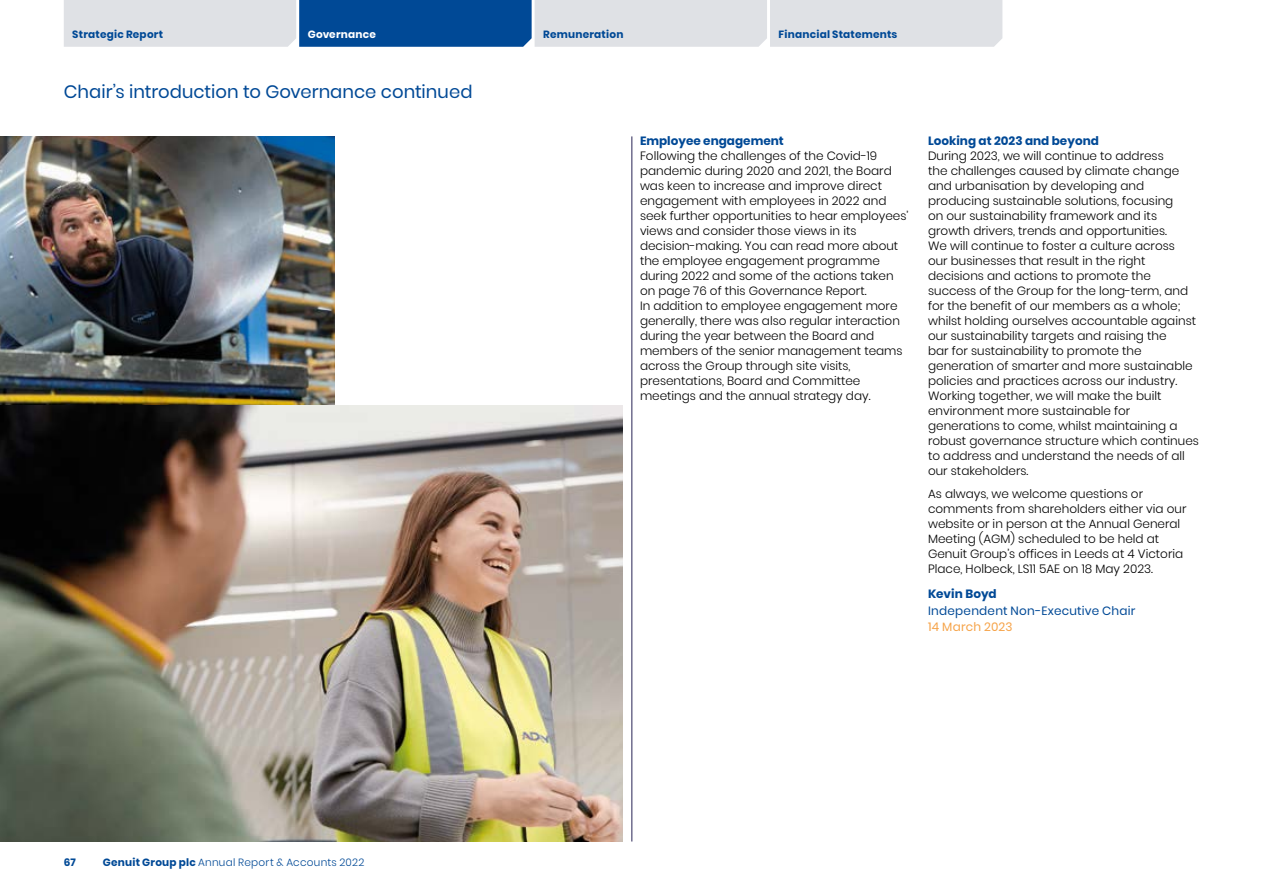
<style>
.page{position:relative;width:1263px;height:893px;background:#fff}
.page>*{position:absolute;margin:0;border:0;box-sizing:border-box;transform-origin:0 0}
.t1{font:18px "Poppins";color:#004996}
.t2{font:300 12px/15px "Poppins";color:#000}
.t3{font:700 12px "Poppins";color:#004996}
.t4{font:12px "Poppins";letter-spacing:.02em;color:#004996}
.t5{font:12px "Poppins";letter-spacing:.015em;color:#f6a348}
.t6{font:700 10.5px "Poppins";letter-spacing:.02em;color:#004996}
.t7{font:300 10.5px "Poppins";letter-spacing:.025em;color:#004996}
.t8{font:700 10.5px "Poppins";letter-spacing:.02em;color:#fff}
.s1{font-weight:700}
</style>
<div class="page">
<img style="left:0;top:136px;width:335px;height:270px">
<img style="left:0;top:406px;width:623px;height:436px">
<hr style="left:631px;top:136px;width:1px;height:705px;background:#282354">
<svg style="left:64px;top:0;width:938px;height:47px"></svg>
<p class="t6" style="left:72px;top:29px;width:92px">Strategic Report</p>
<p class="t8" style="left:308px;top:29px;width:70px">Governance</p>
<p class="t6" style="left:543px;top:29px;width:82px">Remuneration</p>
<p class="t6" style="left:778px;top:29px;width:120px">Financial Statements</p>
<h1 class="t1" style="left:64px;top:81px;width:410px">Chair’s introduction to Governance continued</h1>
<p class="t3" style="left:640px;top:134px;width:145px">Employee engagement</p>
<p class="t2" style="left:640px;top:148px;width:270px">Following the challenges of the Covid-19 pandemic during 2020 and 2021, the Board was keen to increase and improve direct engagement with employees in 2022 and seek further opportunities to hear employees’ views and consider those views in its decision-making. You can read more about the employee engagement programme during 2022 and some of the actions taken on page 76 of this Governance Report.<br>In addition to employee engagement more generally, there was also regular interaction during the year between the Board and members of the senior management teams across the Group through site visits, presentations, Board and Committee meetings and the annual strategy day.</p>
<p class="t3" style="left:928px;top:134px;width:172px">Looking at 2023 and beyond</p>
<p class="t2" style="left:928px;top:148px;width:272px">During 2023, we will continue to address<br>the challenges caused by climate change and urbanisation by developing and producing sustainable solutions, focusing<br>on our sustainability framework and its growth drivers, trends and opportunities.<br>We will continue to foster a culture across<br>our businesses that result in the right decisions and actions to promote the success of the Group for the long-term, and for the benefit of our members as a whole; whilst holding ourselves accountable against our sustainability targets and raising the<br>bar for sustainability to promote the generation of smarter and more sustainable policies and practices across our industry.<br>Working together, we will make the built environment more sustainable for generations to come, whilst maintaining a robust governance structure which continues to address and understand the needs of all our stakeholders.</p>
<p class="t2" style="left:928px;top:487px;width:260px">As always, we welcome questions or comments from shareholders either via our website or in person at the Annual General Meeting (AGM) scheduled to be held at Genuit Group’s offices in Leeds at 4 Victoria Place, Holbeck, LS11 5AE on 18 May 2023.</p>
<p class="t3" style="left:928px;top:587px;width:70px">Kevin Boyd</p>
<p class="t4" style="left:928px;top:604px;width:209px">Independent Non-Executive Chair</p>
<p class="t5" style="left:928px;top:620px;width:86px">14 March 2023</p>
<p class="t6" style="left:64px;top:857px;width:13px">67</p>
<p class="t7" style="left:103px;top:857px;width:263px"><span class="s1">Genuit Group plc</span> Annual Report &amp; Accounts 2022</p>
</div>
